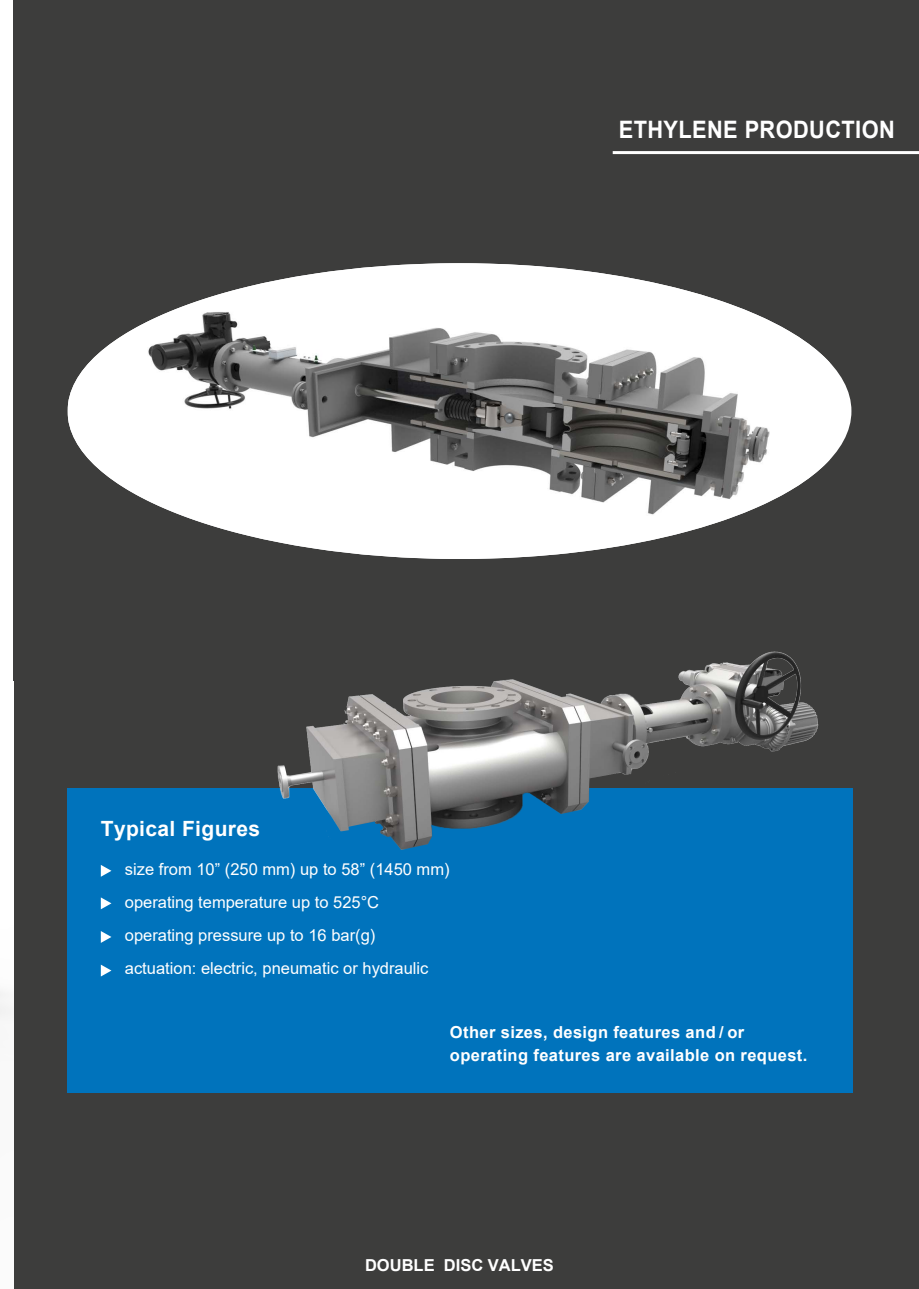
<style>
.page{position:relative;width:919px;height:1289px;background:#fff}
.page>*{position:absolute;margin:0;border:0;box-sizing:border-box;transform-origin:0 0}
.t1{font:700 24px "Arial";letter-spacing:.015em;color:#fff;scale:.91 1}
.t2{font:700 21px "Arial";letter-spacing:.02em;color:#fff}
.t3{font:16.5px/33px "Arial";color:#fff}
.t4{font:700 16.5px/23.1px "Arial";letter-spacing:.025em;color:#fff}
.t5{font:700 16.5px "Arial";color:#fff}
</style>
<div class="page">
<div style="left:14px;top:0;width:904px;height:1288px;background:#3d3d3c"></div>
<div style="left:67px;top:788px;width:785px;height:304px;background:#0073bc"></div>
<hr style="left:612px;top:151px;width:306px;height:3px;background:#fff">
<svg style="left:101px;top:865px;width:10px;height:11px"></svg>
<svg style="left:101px;top:897px;width:10px;height:12px"></svg>
<svg style="left:101px;top:931px;width:10px;height:11px"></svg>
<svg style="left:101px;top:964px;width:10px;height:12px"></svg>
<img style="left:277px;top:651px;width:576px;height:332px">
<img style="left:68px;top:263px;width:761px;height:296px">
<p class="t1" style="left:618px;top:112px;width:305px">ETHYLENE PRODUCTION</p>
<p class="t2" style="left:101px;top:814px;width:161px">Typical Figures</p>
<p class="t3" style="left:125px;top:852px;width:326px">size from 10” (250 mm) up to 58” (1450 mm) operating temperature up to 525°C operating pressure up to 16 bar(g) actuation: electric, pneumatic or hydraulic</p>
<p class="t4" style="left:450px;top:1021px;width:359px">Other sizes, design features and / or operating features are available on request.</p>
<p class="t5" style="left:365px;top:1253px;width:190px">DOUBLE DISC VALVES</p>
</div>
